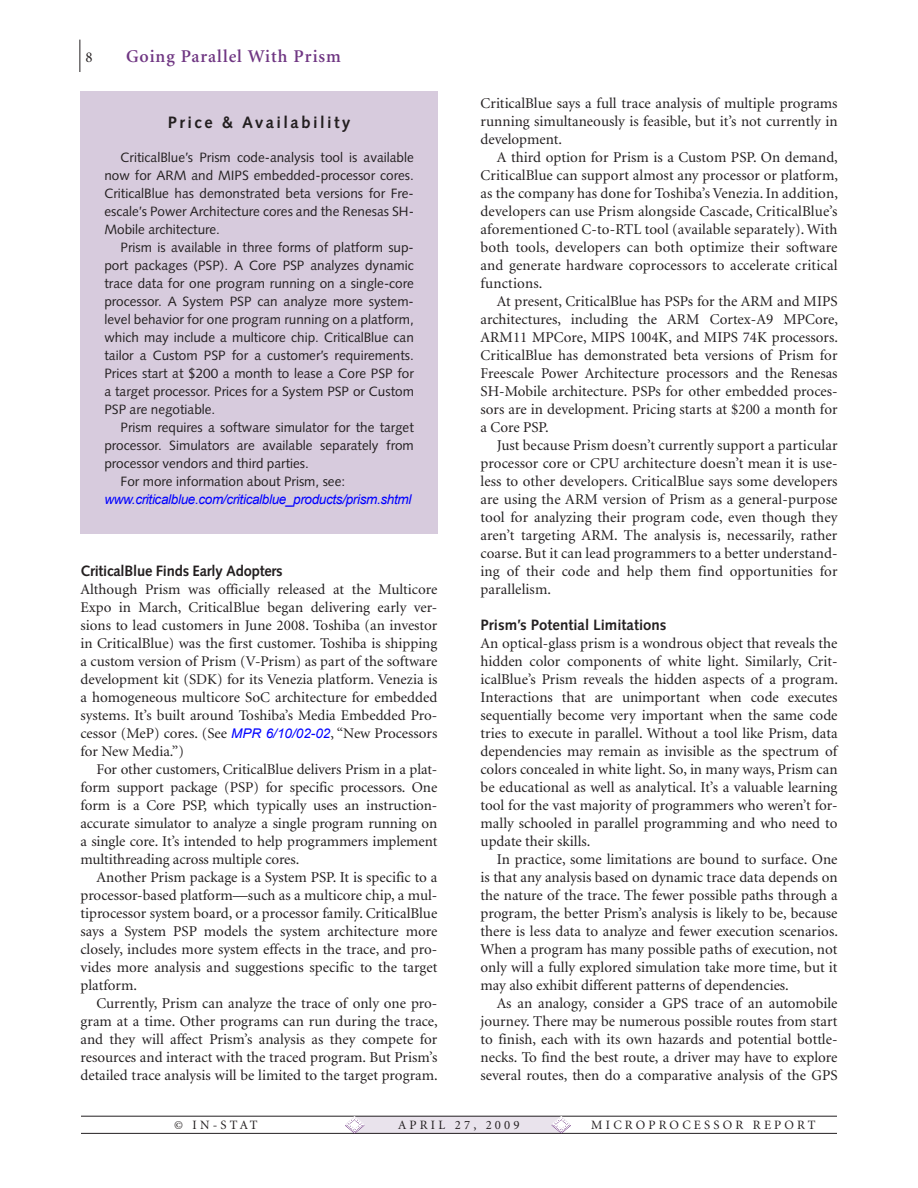
<style>
.page{position:relative;width:918px;height:1188px;background:#fff}
.page>*{position:absolute;margin:0;border:0;box-sizing:border-box;transform-origin:0 0}
.t1{font:600 18px "Minion";letter-spacing:.05em;color:#703783}
.Box_Head{font:700 16.5px "Syntax";letter-spacing:.15em;color:#231f20}
.Normal_no_indent{font:15px/18px "Minion";color:#231f20;text-align:justify}
.Subhead{font:700 15px "Syntax";letter-spacing:-.015em;color:#231f20}
.Normal_no_indent-2{font:14.85px/18px "Minion";letter-spacing:-.005em;color:#231f20;text-align:justify}
.Box_Body{font:13.5px/18px "Syntax";color:#231f20;text-align:justify}
.Box_Body-2{font:italic 13.5px "Arial";letter-spacing:-.025em;color:#00f}
.t2{font:12.75px "Minion";letter-spacing:.25em;color:#231f20}
.s1{font-family:"Arial";font-style:italic;font-size:13.35px;color:#00f}
</style>
<div class="page">
<hr style="left:80px;top:40px;width:1px;height:32px;background:#231f20">
<div style="left:354px;top:1116px;width:207px;height:17px;background:#e9e3ec"></div>
<hr style="left:81px;top:1116px;width:756px;height:1px;background:#231f20">
<hr style="left:81px;top:1133px;width:756px;height:1px;background:#231f20">
<svg style="left:552px;top:1116px;width:19px;height:17px"></svg>
<svg style="left:345px;top:1117px;width:19px;height:16px"></svg>
<div style="left:80px;top:91px;width:358px;height:443px;background:#d7cbdd"></div>
<p class="t1" style="left:126px;top:47px;width:216px">Going Parallel With Prism</p>
<p class="Box_Head" style="left:168px;top:113px;width:184px">Price &amp; Availability</p>
<p class="Box_Body" style="left:104px;top:148px;width:311px;text-indent:16px">CriticalBlue’s Prism code-analysis tool is available now for ARM and MIPS embedded-processor cores.<br>CriticalBlue has demonstrated beta versions for Fre&shy;escale’s Power Architecture cores and the Renesas SH-Mobile architecture.</p>
<p class="Box_Body" style="left:104px;top:238px;width:311px;text-indent:16px">Prism is available in three forms of platform sup&shy;port packages (PSP). A Core PSP analyzes dynamic trace data for one program running on a single-core processor. A System PSP can analyze more system&shy;level behavior for one program running on a platform, which may include a multicore chip. CriticalBlue can tailor a Custom PSP for a customer’s requirements.<br>Prices start at $200 a month to lease a Core PSP for a target processor. Prices for a System PSP or Custom PSP are negotiable.</p>
<p class="Box_Body" style="left:104px;top:418px;width:311px;text-indent:16px">Prism requires a software simulator for the target processor. Simulators are available separately from processor vendors and third parties.</p>
<p class="Box_Body" style="left:121px;top:472px;width:226px">For more information about Prism, see:</p>
<p class="Box_Body-2" style="left:104px;top:491px;width:308px">www.criticalblue.com/criticalblue_products/prism.shtml</p>
<p class="Subhead" style="left:80px;top:562px;width:204px">CriticalBlue Finds Early Adopters</p>
<p class="Normal_no_indent-2" style="left:80px;top:581px;width:358px">Although Prism was officially released at the Multicore Expo in March, CriticalBlue began delivering early ver&shy;sions to lead customers in June 2008. Toshiba (an investor in CriticalBlue) was the first customer. Toshiba is shipping a custom version of Prism (V-Prism) as part of the software development kit (SDK) for its Venezia platform. Venezia is a homogeneous multicore SoC architecture for embedded systems. It’s built around Toshiba’s Media Embedded Pro&shy;cessor (MeP) cores. (See <span class="s1">MPR 6/10/02-02</span>, “New Processors for New Media.”)</p>
<p class="Normal_no_indent-2" style="left:80px;top:761px;width:358px;text-indent:16px">For other customers, CriticalBlue delivers Prism in a plat&shy;form support package (PSP) for specific processors. One form is a Core PSP, which typically uses an instruction&shy;accurate simulator to analyze a single program running on a single core. It’s intended to help programmers implement multithreading across multiple cores.</p>
<p class="Normal_no_indent" style="left:80px;top:869px;width:358px;text-indent:16px">Another Prism package is a System PSP. It is specific to a processor-based platform—such as a multicore chip, a mul&shy;tiprocessor system board, or a processor family. -CriticalBlue says a System P SP models the system architecture more closely, includes more system effects in the trace, and pro&shy;vides more analysis and suggestions specific to the target platform.</p>
<p class="Normal_no_indent" style="left:80px;top:995px;width:359px;text-indent:16px">Currently, Prism can analyze the trace of only one pro&shy;gram at a time. Other programs can run during the trace, and they will affect Prism’s analysis as they compete for resources and interact with the traced program. But Prism’s detailed trace analysis will be limited to the target program.</p>
<p class="Normal_no_indent" style="left:481px;top:95px;width:358px">CriticalBlue says a full trace analysis of multiple programs running simultaneously is feasible, but it’s not currently in development.</p>
<p class="Normal_no_indent" style="left:481px;top:149px;width:359px;text-indent:16px">A third option for Prism is a Custom PSP. On demand, CriticalBlue can support almost any processor or platform, as the company has done for Toshiba’s Venezia. In addition, developers can use Prism alongside Cascade, CriticalBlue’s aforementioned C-to-RTL</p>
<p class="Normal_no_indent" style="left:481px;top:221px;width:358px;text-indent:164px">tool (available separately). With both tools, developers can both optimize their software and generate hardware coprocessors to accelerate critical functions.</p>
<p class="Normal_no_indent" style="left:497px;top:293px;width:249px">At present, CriticalBlue has PSPs for the ARM</p>
<p class="Normal_no_indent" style="left:777px;top:293px;width:62px">and MIPS</p>
<p class="Normal_no_indent" style="left:481px;top:311px;width:189px">architectures, including the ARMC</p>
<p class="Normal_no_indent" style="left:720px;top:311px;width:65px">ortex-A9 MPC</p>
<p class="Normal_no_indent" style="left:815px;top:311px;width:24px">ore,</p>
<p class="Normal_no_indent" style="left:481px;top:329px;width:12px">ARM</p>
<p class="Normal_no_indent" style="left:513px;top:329px;width:25px">11 MPC</p>
<p class="Normal_no_indent" style="left:481px;top:329px;width:359px;text-indent:83px">ore, MIPS 1004K, and MIPS 74K processors.<br>CriticalBlue has demonstrated beta versions of Prism for Freescale Power Architecture processors and the Renesas SH-Mobile architecture. PSPs for other embedded proces&shy;sors are in development. Pricing starts at $200 a month for a Core PSP.</p>
<p class="Normal_no_indent" style="left:481px;top:437px;width:358px;text-indent:16px">Just because Prism doesn’t currently support a particular processor core or CPU architecture doesn’t mean it is use&shy;less to other developers. CriticalBlue says some developers are using the ARM</p>
<p class="Normal_no_indent" style="left:481px;top:491px;width:358px;text-indent:122px">version of Prism as a general-purpose tool for analyzing their program code, even though they aren’t targeting ARM</p>
<p class="Normal_no_indent" style="left:481px;top:527px;width:358px;text-indent:134px">. The analysis is, necessarily, rather coarse. But it can lead programmers to a better understand&shy;ing of their code and help them find opportunities for parallelism.</p>
<p class="Subhead" style="left:481px;top:616px;width:187px">Prism’s Potential Limitations</p>
<p class="Normal_no_indent" style="left:481px;top:635px;width:359px">An optical-glass prism is a wondrous object that reveals the hidden color components of white light. Similarly, Crit&shy;icalBlue’s Prism reveals the hidden aspects of a program.<br>Interactions that are unimportant when code executes sequentially become very important when the same code tries to execute in parallel. Without a tool like Prism, data dependencies may remain as invisible as the spectrum of colors concealed in white light. So, in many ways, Prism can be educational as well as analytical. It’s a valuable learning tool for the vast majority of programmers who weren’t for&shy;mally schooled in parallel programming and who need to update their skills.</p>
<p class="Normal_no_indent" style="left:481px;top:851px;width:359px;text-indent:16px">In practice, some limitations are bound to surface. One is that any analysis based on dynamic trace data depends on the nature of the trace. The fewer possible paths through a program, the better Prism’s analysis is likely to be, because there is less data to analyze and fewer execution scenarios.<br>When a program has many possible paths of execution, not only will a fully explored simulation take more time, but it may also exhibit different patterns of dependencies.</p>
<p class="Normal_no_indent" style="left:481px;top:995px;width:359px;text-indent:16px">As an analogy, consider a GPS trace of an automobile journey. There may be numerous possible routes from start to finish, each with its own hazards and potential bottle&shy;necks. To find the best route, a driver may have to explore several routes, then do a comparative analysis of the GPS</p>
<p class="t2" style="left:174px;top:1119px;width:85px">© In-Stat</p>
<p class="t2" style="left:398px;top:1119px;width:123px">April 27, 2009</p>
<p class="t2" style="left:591px;top:1119px;width:226px">microprocess or report</p>
</div>
